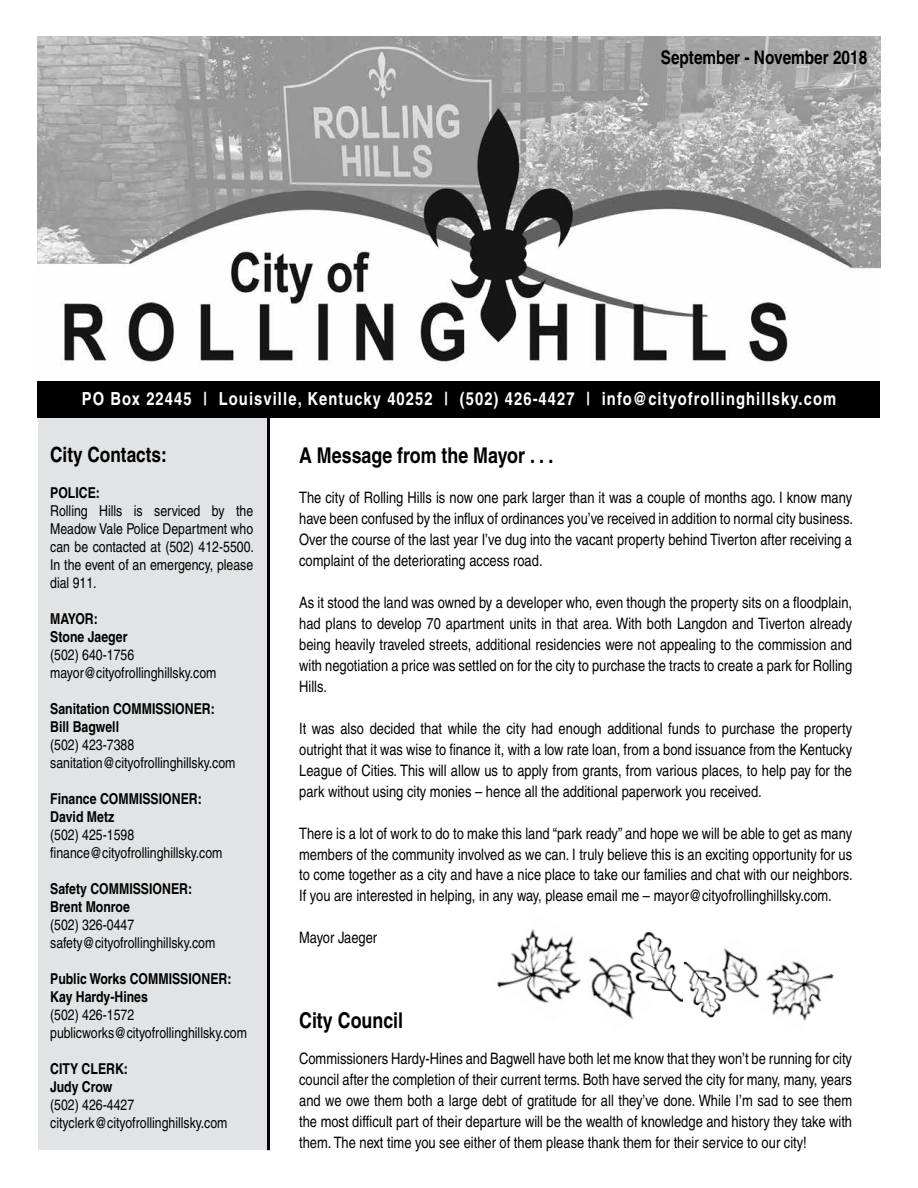
<style>
.page{position:relative;width:918px;height:1188px;background:#fff}
.page>*{position:absolute;margin:0;border:0;box-sizing:border-box;transform-origin:0 0}
.t1{font:700 condensed 21.75px "Helvetica";color:#000}
.t2{font:700 condensed 21px "Helvetica";color:#000}
.t3{font:700 condensed 18.75px "Helvetica";color:#000}
.t4{font:700 condensed 18px "Helvetica";letter-spacing:.06em;color:#fff}
.t5{font:condensed 15.75px/21px "Helvetica";color:#000;text-align:justify}
.t6{font:condensed 15px/18px "Helvetica";color:#000}
.t7{font:700 condensed 15px/18px "Helvetica";color:#000}
</style>
<div class="page">
<img style="left:38px;top:37px;width:842px;height:328px">
<div style="left:38px;top:400px;width:230px;height:750px;background:#e2e3e4"></div>
<div style="left:38px;top:381px;width:842px;height:37px;background:#000"></div>
<hr style="left:267px;top:382px;width:3px;height:768px;background:#000">
<img style="left:637px;top:931px;width:45px;height:71px">
<img style="left:497px;top:929px;width:77px;height:74px">
<img style="left:573px;top:942px;width:81px;height:78px">
<img style="left:684px;top:961px;width:37px;height:57px">
<img style="left:772px;top:961px;width:62px;height:60px">
<img style="left:707px;top:948px;width:65px;height:62px">
<p class="t3" style="left:661px;top:46px;width:208px">September - November 2018</p>
<p class="t4" style="left:82px;top:387px;width:756px">PO Box 22445 | Louisville, Kentucky 40252 | (502) 426-4427 | info@cityofrollinghillsky.com</p>
<h2 class="t2" style="left:50px;top:442px;width:118px">City Contacts:</h2>
<p class="t7" style="left:50px;top:484px;width:51px">POLICE:</p>
<p class="t6" style="left:50px;top:502px;width:205px;text-align:justify">Rolling Hills is serviced by the Meadow Vale Police Department who can be contacted at (502) 412-5500.<br>In the event of an emergency, please dial 911.</p>
<p class="t7" style="left:50px;top:610px;width:79px">MAYOR:<br>Stone Jaeger</p>
<p class="t6" style="left:50px;top:646px;width:168px">(502) 640-1756 mayor@cityofrollinghillsky.com</p>
<p class="t7" style="left:50px;top:700px;width:166px">Sanitation COMMISSIONER:<br>Bill Bagwell</p>
<p class="t6" style="left:50px;top:736px;width:187px">(502) 423-7388 sanitation@cityofrollinghillsky.com</p>
<p class="t7" style="left:50px;top:790px;width:153px">Finance COMMISSIONER:<br>David Metz</p>
<p class="t6" style="left:50px;top:826px;width:174px">(502) 425-1598 finance@cityofrollinghillsky.com</p>
<p class="t7" style="left:50px;top:880px;width:144px">Safety COMMISSIONER:<br>Brent Monroe</p>
<p class="t6" style="left:50px;top:916px;width:167px">(502) 326-0447 safety@cityofrollinghillsky.com</p>
<p class="t7" style="left:50px;top:970px;width:183px">Public Works COMMISSIONER:<br>Kay Hardy-Hines</p>
<p class="t6" style="left:50px;top:1006px;width:198px">(502) 426-1572 publicworks@cityofrollinghillsky.com</p>
<p class="t7" style="left:50px;top:1060px;width:79px">CITY CLERK:<br>Judy Crow</p>
<p class="t6" style="left:50px;top:1096px;width:179px">(502) 426-4427 cityclerk@cityofrollinghillsky.com</p>
<h1 class="t1" style="left:299px;top:442px;width:256px">A Message from the Mayor . . .</h1>
<p class="t5" style="left:299px;top:486px;width:555px">The city of Rolling Hills is now one park larger than it was a couple of months ago. I know many have been confused by the influx of ordinances you’ve received in addition to normal city business.<br>Over the course of the last year I’ve dug into the vacant property behind Tiverton after receiving a complaint of the deteriorating access road.</p>
<p class="t5" style="left:299px;top:591px;width:555px">As it stood the land was owned by a developer who, even though the property sits on a floodplain, had plans to develop 70 apartment units in that area. With both Langdon and Tiverton already being heavily traveled streets, additional residencies were not appealing to the commission and with negotiation a price was settled on for the city to purchase the tracts to create a park for Rolling Hills.</p>
<p class="t5" style="left:299px;top:717px;width:555px">It was also decided that while the city had enough additional funds to purchase the property outright that it was wise to finance it, with a low rate loan, from a bond issuance from the Kentucky League of Cities. This will allow us to apply from grants, from various places, to help pay for the park without using city monies – hence all the additional paperwork you received.</p>
<p class="t5" style="left:299px;top:822px;width:555px">There is a lot of work to do to make this land “park ready” and hope we will be able to get as many members of the community involved as we can. I truly believe this is an exciting opportunity for us to come together as a city and have a nice place to take our families and chat with our neighbors.<br>If you are interested in helping, in any way, please email me – mayor@cityofrollinghillsky.com.</p>
<p class="t5" style="left:299px;top:927px;width:80px">Mayor Jaeger</p>
<h1 class="t1" style="left:299px;top:1007px;width:106px">City Council</h1>
<p class="t5" style="left:299px;top:1048px;width:555px">Commissioners Hardy-Hines and Bagwell have both let me know that they won’t be running for city council after the completion of their current terms. Both have served the city for many, many, years and we owe them both a large debt of gratitude for all they’ve done. While I’m sad to see them the most difficult part of their departure will be the wealth of knowledge and history they take with them. The next time you see either of them please thank them for their service to our city!</p>
</div>
